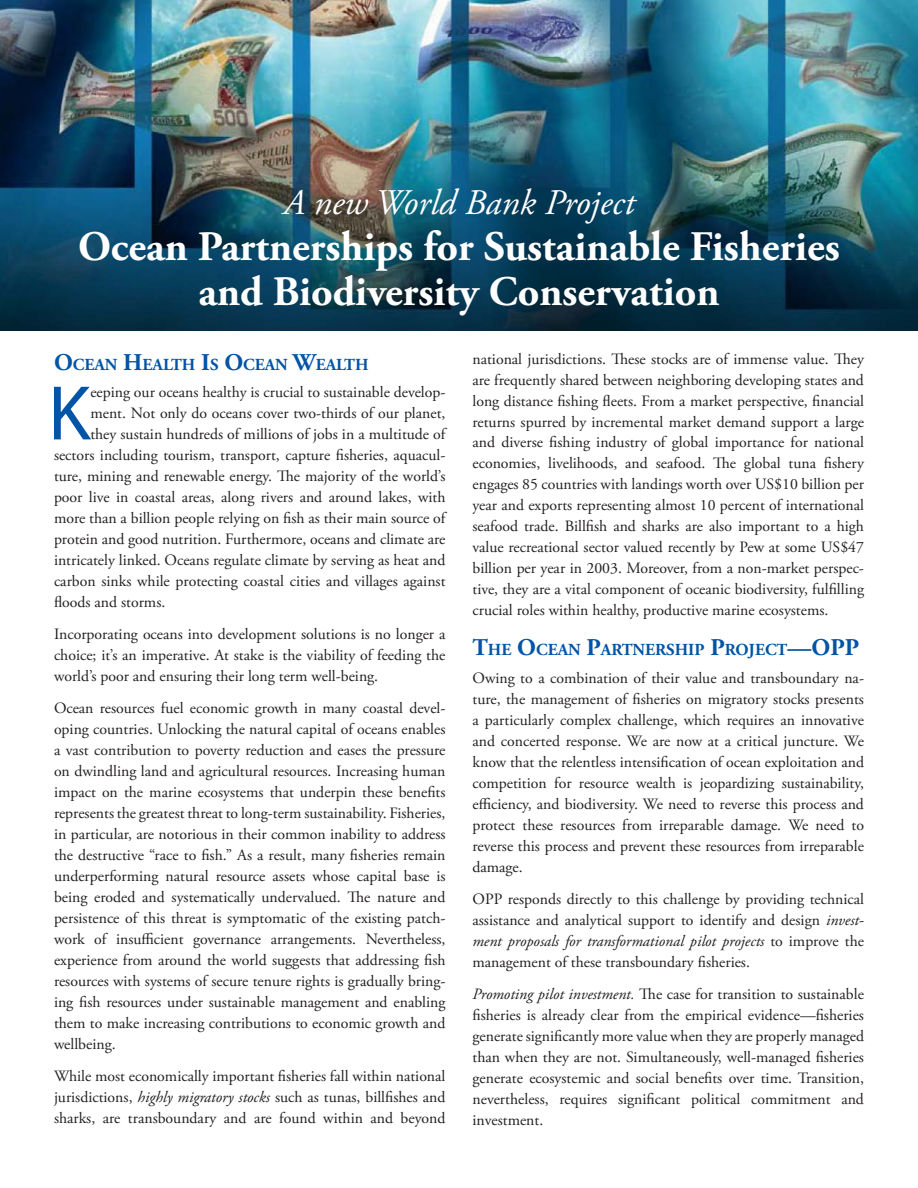
<style>
.page{position:relative;width:918px;height:1188px;background:#fff}
.page>*{position:absolute;margin:0;border:0;box-sizing:border-box;transform-origin:0 0}
.t1{font:78px "Myriad Pro";color:#0154a6}
.t2{font:700 42px/45px "Adobe Garamond Pro";color:#fff;text-align:center}
.t3{font:italic 36px "Adobe Garamond Pro";color:#fff}
.t4{font:700 16.8px "Adobe Garamond Pro";color:#0154a6}
.t5{font:15.75px/21px "Adobe Garamond Pro";color:#231f20;text-align:justify}
.s1{font-size:24px}
.s2{font-style:italic}
</style>
<div class="page">
<img style="left:0;top:0;width:918px;height:330px">
<h3 class="t3" style="left:283px;top:181px;width:353px">A new World Bank Project</h3>
<h2 class="t2" style="left:78px;top:225px;width:763px">Ocean Partnerships for Sustainable Fisheries and Biodiversity Conservation</h2>
<p class="t4" style="left:54px;top:355px;width:315px"><span class="s1">O</span>CEAN <span class="s1">H</span>EALTH <span class="s1">I</span>S <span class="s1">O</span>CEAN <span class="s1">W</span>EALTH</p>
<h1 class="t1" style="left:48px;top:365px;width:44px">K</h1>
<p class="t5" style="left:90px;top:382px;width:357px">eeping our oceans healthy is crucial to sustainable develop-</p>
<p class="t5" style="left:90px;top:403px;width:357px">ment. Not only do oceans cover two-thirds of our planet,</p>
<p class="t5" style="left:90px;top:424px;width:357px">they sustain hundreds of millions of jobs in a multitude of</p>
<p class="t5" style="left:54px;top:445px;width:393px">sectors including tourism, transport, capture fisheries, aquacul-</p>
<p class="t5" style="left:54px;top:466px;width:393px">ture, mining and renewable energy. The majority of the world’s</p>
<p class="t5" style="left:54px;top:487px;width:393px">poor live in coastal areas, along rivers and around lakes, with</p>
<p class="t5" style="left:54px;top:508px;width:393px">more than a billion people relying on fish as their main source of</p>
<p class="t5" style="left:54px;top:529px;width:393px">protein and good nutrition. Furthermore, oceans and climate are</p>
<p class="t5" style="left:54px;top:550px;width:393px">intricately linked. Oceans regulate climate by serving as heat and</p>
<p class="t5" style="left:54px;top:571px;width:393px">carbon sinks while protecting coastal cities and villages against</p>
<p class="t5" style="left:54px;top:592px;width:113px">floods and storms.</p>
<p class="t5" style="left:54px;top:624px;width:393px">Incorporating oceans into development solutions is no longer a choice; it’s an imperative. At stake is the viability of feeding the world’s poor and ensuring their long term well-being.</p>
<p class="t5" style="left:54px;top:698px;width:393px">Ocean resources fuel economic growth in many coastal devel&shy;oping countries. Unlocking the natural capital of oceans enables a vast contribution to poverty reduction and eases the pressure on dwindling land and agricultural resources. Increasing human impact on the marine ecosystems that underpin these benefits represents the greatest threat to long-term sustainability. Fisheries, in particular, are notorious in their common inability to address the destructive “race to fish.” As a result, many fisheries remain underperforming natural resource assets whose capital base is being eroded and systematically undervalued. The nature and persistence of this threat is symptomatic of the existing patch&shy;work of insufficient governance arrangements. Nevertheless, experience from around the world suggests that addressing fish resources with systems of secure tenure rights is gradually bring&shy;ing fish resources under sustainable management and enabling them to make increasing contributions to economic growth and wellbeing.</p>
<p class="t5" style="left:54px;top:1066px;width:393px">While most economically important fisheries fall within national jurisdictions, <span class="s2">highly migratory stocks</span> such as tunas, billfishes and sharks, are transboundary and are found within and beyond</p>
<p class="t5" style="left:472px;top:349px;width:393px">national jurisdictions. These stocks are of immense value. They are frequently shared between neighboring developing states and long distance fishing fleets. From a market perspective, financial returns spurred by incremental market demand support a large and diverse fishing industry of global importance for national economies, livelihoods, and seafood. The global tuna fishery engages 85 countries with landings worth over US$10 billion per year and exports representing almost 10 percent of international seafood trade. Billfish and sharks are also important to a high value recreational sector valued recently by Pew at some US$47 billion per year in 2003. Moreover, from a non-market perspec&shy;tive, they are a vital component of oceanic biodiversity, fulfilling crucial roles within healthy, productive marine ecosystems.</p>
<p class="t4" style="left:472px;top:640px;width:388px"><span class="s1">T</span>HE <span class="s1">O</span>CEAN <span class="s1">P</span>ARTNERSHIP <span class="s1">P</span>ROJECT<span class="s1">—OPP</span></p>
<p class="t5" style="left:472px;top:668px;width:393px">Owing to a combination of their value and transboundary na&shy;ture, the management of fisheries on migratory stocks presents a particularly complex challenge, which requires an innovative and concerted response. We are now at a critical juncture. We know that the relentless intensification of ocean exploitation and competition for resource wealth is jeopardizing sustainability, efficiency, and biodiversity. We need to reverse this process and protect these resources from irreparable damage. We need to reverse this process and prevent these resources from irreparable damage.</p>
<p class="t5" style="left:472px;top:889px;width:393px">OPP responds directly to this challenge by providing technical assistance and analytical support to identify and design <span class="s2">invest&shy;ment proposals for transformational pilot projects</span> to improve the management of these transboundary fisheries.</p>
<p class="t5" style="left:472px;top:984px;width:393px"><span class="s2">Promoting pilot investment.</span> The case for transition to sustainable fisheries is already clear from the empirical evidence—fisheries generate significantly more value when they are properly managed than when they are not. Simultaneously, well-managed fisheries generate ecosystemic and social benefits over time. Transition, nevertheless, requires significant political commitment and investment.</p>
</div>
